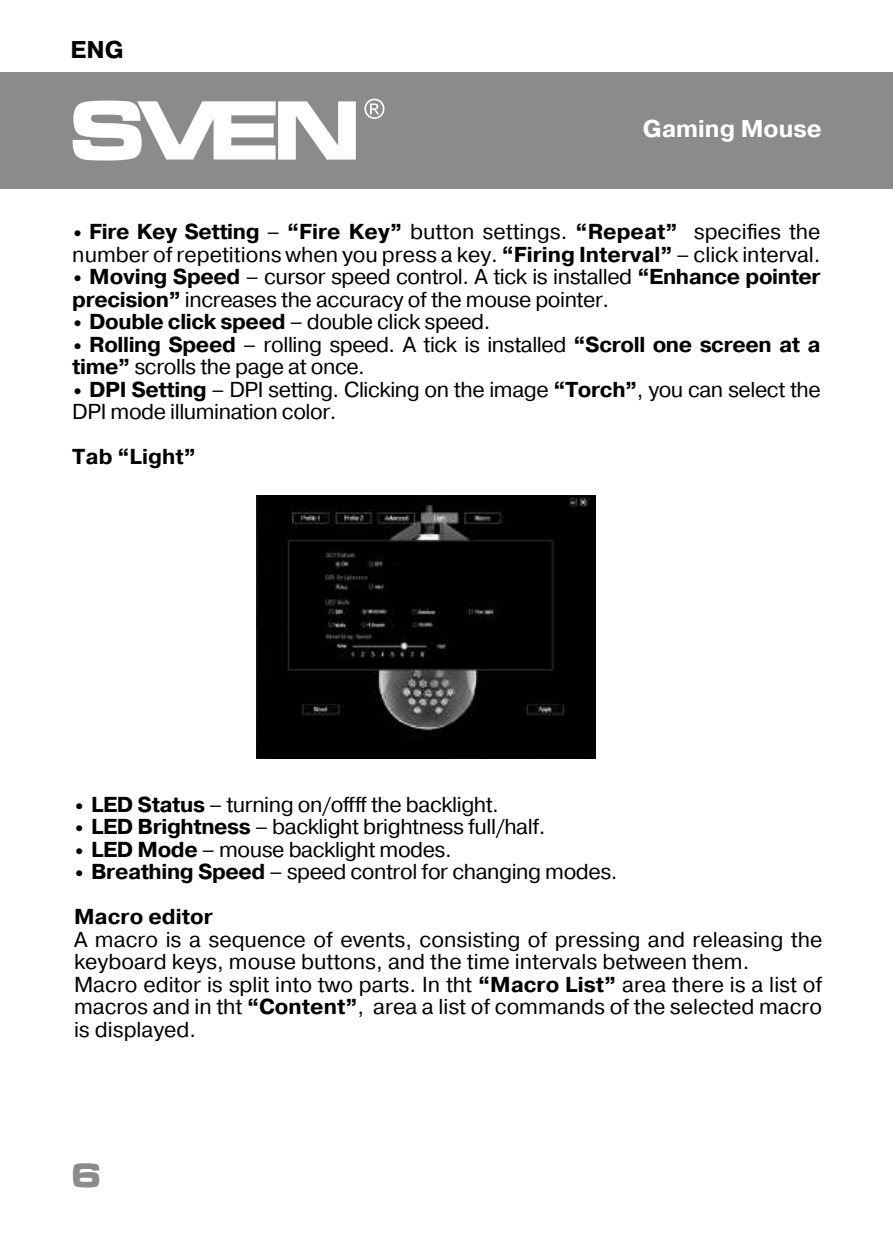
<style>
.page{position:relative;width:893px;height:1259px;background:#fff}
.page>*{position:absolute;margin:0;border:0;box-sizing:border-box;transform-origin:0 0}
.t1{font:700 33px "Micra";color:#8b8b8b}
.t2{font:700 24.3px "Pragmatica";color:#fff}
.t3{font:700 24.3px "Pragmatica";color:#000}
.t4{font:21.6px/22.5px "Pragmatica";letter-spacing:-.02em;color:#000}
.t5{font:21.6px/22.5px "Pragmatica";color:#000}
.t6{font:700 21.6px "Pragmatica";color:#000}
.s1{font-weight:700;font-size:16.5px}
.s2{font-weight:700}
</style>
<div class="page">
<div style="left:0;top:72px;width:893px;height:117px;background:#8b8b8b"></div>
<svg style="left:73px;top:101px;width:283px;height:59px"></svg>
<svg style="left:364px;top:99px;width:20px;height:20px"></svg>
<img style="left:256px;top:495px;width:340px;height:263px">
<p class="t3" style="left:71px;top:34px;width:55px">ENG</p>
<p class="t2" style="left:643px;top:112px;width:181px">Gaming Mouse</p>
<p class="t5" style="left:72px;top:221px;width:750px"><span class="s1">•</span> <span class="s2">Fire Key Setting</span> – <span class="s2">“Fire Key”</span> button settings. <span class="s2">“Repeat”</span> specifies the number of repetitions when you press a key. <span class="s2">“Firing Interval”</span> – click interval.</p>
<p class="t4" style="left:72px;top:266px;width:750px"><span class="s1">•</span> <span class="s2">Moving Speed</span> – cursor speed control. A tick is installed <span class="s2">“Enhance pointer precision”</span> increases the accuracy of the mouse pointer.</p>
<p class="t4" style="left:72px;top:311px;width:420px"><span class="s1">•</span> <span class="s2">Double click speed</span> – double click speed.</p>
<p class="t4" style="left:72px;top:333px;width:750px"><span class="s1">•</span> <span class="s2">Rolling Speed</span> – rolling speed. A tick is installed <span class="s2">“Scroll one screen at a time”</span> scrolls the page at once.</p>
<p class="t4" style="left:72px;top:378px;width:750px"><span class="s1">•</span> <span class="s2">DPI Setting</span> – DPI setting. Clicking on the image <span class="s2">“Torch”</span>, you can select the<br>DPI mode illumination color.</p>
<p class="t6" style="left:72px;top:443px;width:125px">Tab “Light”</p>
<p class="t4" style="left:74px;top:793px;width:427px"><span class="s1">•</span> <span class="s2">LED Status</span> – turning on/offff the backlight.</p>
<p class="t4" style="left:74px;top:816px;width:473px"><span class="s1">•</span> <span class="s2">LED Brightness</span> – backlight brightness full/half.</p>
<p class="t4" style="left:74px;top:838px;width:379px"><span class="s1">•</span> <span class="s2">LED Mode</span> – mouse backlight modes.</p>
<p class="t4" style="left:74px;top:850px;width:545px;line-height:45px"><span class="s1">•</span> <span class="s2">Breathing Speed</span> – speed control for changing modes.<br><span class="s2">Macro editor</span></p>
<p class="t5" style="left:74px;top:928px;width:750px">A macro is a sequence of events, consisting of pressing and releasing the keyboard keys, mouse buttons, and the time intervals between them.<br>Macro editor is split into two parts. In tht <span class="s2">“Macro List”</span> area there is a list of macros and in tht <span class="s2">“Content”</span>, area a list of commands of the selected macro is displayed.</p>
<h1 class="t1" style="left:70px;top:1157px;width:35px">6</h1>
</div>
